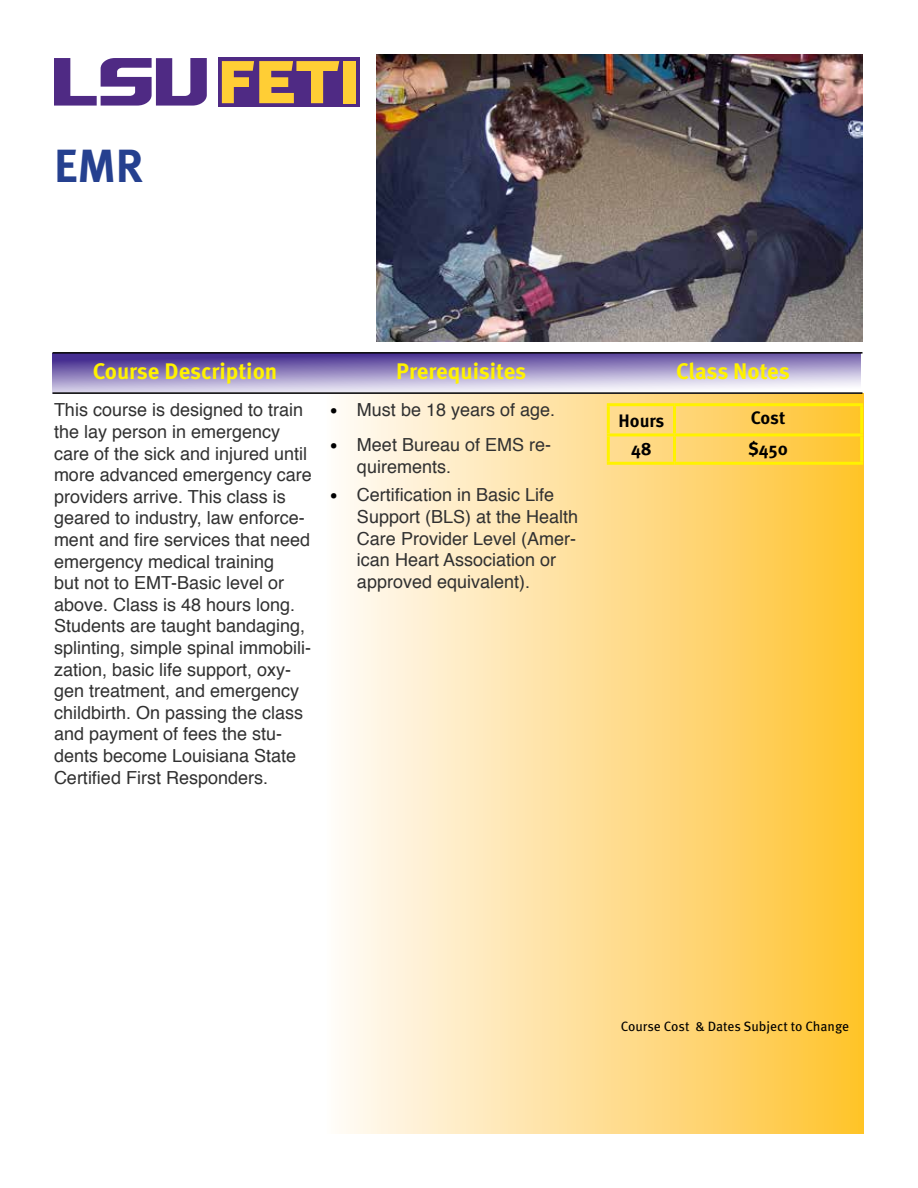
<style>
.page{position:relative;width:918px;height:1188px;background:#fff}
.page>*{position:absolute;margin:0;border:0;box-sizing:border-box;transform-origin:0 0}
.t1{font:700 46.5px "Meta OT";color:#25408f}
.t2{font:700 22.5px "Meta OT";color:#fff200}
.t3{font:18px/21.6px "Helvetica";color:#313131}
.t4{font:700 18px "Meta OT";letter-spacing:-.005em;color:#000}
.t5{font:13.5px "Meta OT";letter-spacing:-.005em;color:#000}
.s1{font-family:"Cambria";color:#000}
</style>
<div class="page">
<div style="left:326px;top:394px;width:538px;height:740px;background:linear-gradient(to right,#fffbfb,#ffc330)"></div>
<div style="left:218px;top:57px;width:142px;height:50px;background:#4f2a84"></div>
<svg style="left:222px;top:61px;width:117px;height:42px"></svg>
<div style="left:344px;top:61px;width:12px;height:42px;background:#ffce35"></div>
<svg style="left:54px;top:58px;width:153px;height:48px"></svg>
<hr style="left:607px;top:403px;width:68px;height:3px;background:#fff200">
<hr style="left:607px;top:406px;width:3px;height:27px;background:#fff200">
<hr style="left:675px;top:403px;width:188px;height:3px;background:#fff200">
<hr style="left:673px;top:406px;width:3px;height:27px;background:#fff200">
<hr style="left:860px;top:406px;width:3px;height:27px;background:#fff200">
<hr style="left:607px;top:433px;width:68px;height:3px;background:#fff200">
<hr style="left:607px;top:436px;width:3px;height:26px;background:#fff200">
<hr style="left:675px;top:433px;width:188px;height:3px;background:#fff200">
<hr style="left:673px;top:436px;width:3px;height:26px;background:#fff200">
<hr style="left:860px;top:436px;width:3px;height:26px;background:#fff200">
<hr style="left:607px;top:462px;width:68px;height:3px;background:#fff200">
<hr style="left:675px;top:462px;width:188px;height:3px;background:#fff200">
<svg style="left:52px;top:354px;width:809px;height:38px;background:#a397c9"></svg>
<hr style="left:52px;top:392px;width:810px;height:2px;background:#000">
<hr style="left:52px;top:352px;width:810px;height:2px;background:#000">
<img style="left:377px;top:54px;width:485px;height:288px">
<h1 class="t1" style="left:54px;top:136px;width:91px">EMR</h1>
<p class="t2" style="left:93px;top:357px;width:186px">Course Description</p>
<p class="t2" style="left:396px;top:357px;width:131px">Prerequisites</p>
<p class="t2" style="left:676px;top:357px;width:115px">Class Notes</p>
<p class="t3" style="left:54px;top:400px;width:259px">This course is designed to train the lay person in emergency care of the sick and injured until more advanced emergency care providers arrive. This class is geared to industry, law enforce&shy;ment and fire services that need emergency medical training<br>but not to EMT-Basic level or above. Class is 48 hours long.<br>Students are taught bandaging, splinting, simple spinal immobili&shy;zation, basic life support, oxy&shy;gen treatment, and emergency childbirth. On passing the class and payment of fees the stu&shy;dents become Louisiana State<br>Certified First Responders.</p>
<p class="t3" style="left:330px;top:400px;width:227px"><span class="s1">•</span> Must be 18 years of age.</p>
<p class="t3" style="left:357px;top:435px;width:196px;text-indent:-27px"><span class="s1">•</span> Meet Bureau of EMS re&shy;quirements.</p>
<p class="t3" style="left:357px;top:485px;width:223px;text-indent:-27px"><span class="s1">•</span> Certification in Basic Life<br>Support (BLS) at the Health<br>Care Provider Level (Amer&shy;ican Heart Association or approved equivalent).</p>
<p class="t4" style="left:619px;top:409px;width:47px">Hours</p>
<p class="t4" style="left:751px;top:407px;width:36px">Cost</p>
<p class="t4" style="left:631px;top:437px;width:22px">48</p>
<p class="t4" style="left:748px;top:437px;width:41px">$450</p>
<p class="t5" style="left:621px;top:1018px;width:230px">Course Cost &amp; Dates Subject to Change</p>
</div>
